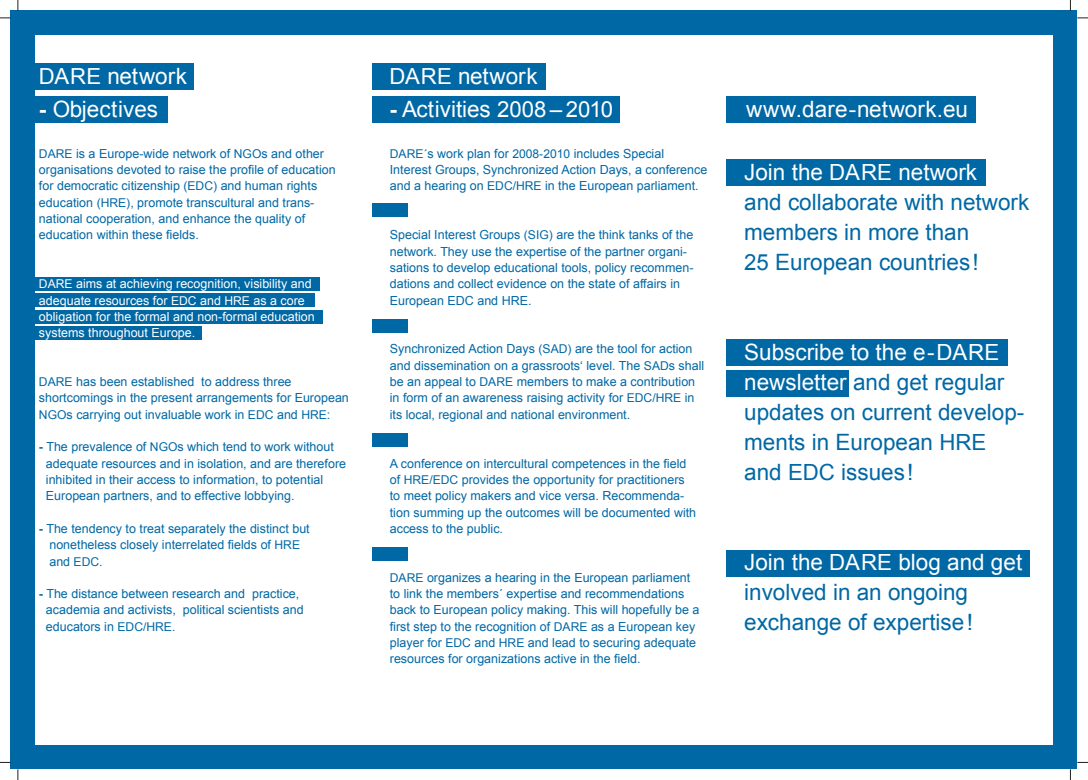
<style>
.page{position:relative;width:1088px;height:780px;background:#fff}
.page>*{position:absolute;margin:0;border:0;box-sizing:border-box;transform-origin:0 0}
.t1{font:22.5px/30px "Arial";color:#0068a5}
.t2{font:22.5px "Arial";color:#fff}
.t3{font:12.5px/16.2px "Arial";color:#0068a5}
.t4{font:12.5px/16.2px "Arial";color:#fff}
.t5{font:12.12px "Arial";color:#0068a5}
.s1{font-size:22.12px}
.s2{font-weight:700}
.s3{font-size:12.12px}
.s4{font-size:12.5px}
.s5{color:#fff}
.s6{font-size:22.25px;color:#fff}
.s7{font-size:22.25px}
</style>
<div class="page">
<div style="left:11px;top:11px;width:1065px;height:758px;background:#0068a5"></div>
<div style="left:35px;top:35px;width:1017px;height:709px;background:#fff"></div>
<div style="left:35px;top:63px;width:159px;height:27px;background:#0068a5"></div>
<div style="left:372px;top:63px;width:173px;height:27px;background:#0068a5"></div>
<div style="left:372px;top:96px;width:247px;height:26px;background:#0068a5"></div>
<div style="left:35px;top:96px;width:132px;height:26px;background:#0068a5"></div>
<div style="left:35px;top:277px;width:285px;height:13px;background:#0068a5"></div>
<div style="left:35px;top:293px;width:279px;height:13px;background:#0068a5"></div>
<div style="left:35px;top:310px;width:288px;height:13px;background:#0068a5"></div>
<div style="left:35px;top:326px;width:167px;height:14px;background:#0068a5"></div>
<div style="left:372px;top:204px;width:35px;height:13px;background:#0068a5"></div>
<div style="left:372px;top:319px;width:35px;height:13px;background:#0068a5"></div>
<div style="left:372px;top:433px;width:35px;height:13px;background:#0068a5"></div>
<div style="left:372px;top:547px;width:35px;height:13px;background:#0068a5"></div>
<div style="left:726px;top:96px;width:250px;height:26px;background:#0068a5"></div>
<div style="left:726px;top:159px;width:260px;height:27px;background:#0068a5"></div>
<div style="left:726px;top:339px;width:281px;height:27px;background:#0068a5"></div>
<div style="left:726px;top:370px;width:123px;height:26px;background:#0068a5"></div>
<div style="left:726px;top:550px;width:303px;height:26px;background:#0068a5"></div>
<h1 class="t2" style="left:39px;top:64px;width:150px"><span class="s1">DARE</span> network</h1>
<h1 class="t2" style="left:39px;top:96px;width:121px"><span class="s2">-</span> Objectives</h1>
<p class="t3" style="left:39px;top:145px;width:298px"><span class="s3">DARE</span> is a Europe-wide network of <span class="s3">NGO</span>s and other organisations devoted to raise the profile of education for democratic citizenship <span class="s3">(EDC)</span> and human rights education <span class="s3">(HRE)</span>, promote transcultural and trans&shy;national cooperation, and enhance the quality of education within these fields.</p>
<p class="t4" style="left:39px;top:276px;width:277px"><span class="s3">DARE</span> aims at achieving recognition, visibility and adequate resources for <span class="s3">EDC</span> and <span class="s3">HRE</span> as a core obligation for the formal and non-formal education systems throughout Europe.</p>
<p class="t3" style="left:39px;top:373px;width:311px"><span class="s3">DARE</span> has been established to address three shortcomings in the present arrangements for European<br><span class="s3">NGO</span>s carrying out invaluable work in <span class="s3">EDC</span> and <span class="s3">HRE</span>:</p>
<p class="t3" style="left:46px;top:439px;width:302px;text-indent:-7px"><span class="s2">-</span> The prevalence of <span class="s3">NGO</span>s which tend to work without adequate resources and in isolation, and are therefore inhibited in their access to information, to potential European partners, and to effective lobbying.</p>
<p class="t3" style="left:39px;top:520px;width:272px;text-align:center"><span class="s2">-</span> The tendency to treat separately the distinct but nonetheless closely interrelated fields of <span class="s3">HRE</span></p>
<p class="t5" style="left:49px;top:554px;width:55px"><span class="s4">and</span> EDC.</p>
<p class="t3" style="left:46px;top:585px;width:259px;text-indent:-7px"><span class="s2">-</span> The distance between research and practice, academia and activists, political scientists and educators in <span class="s3">EDC/HRE.</span></p>
<h1 class="t2" style="left:389px;top:64px;width:150px"><span class="s1">DARE</span> network</h1>
<h1 class="t2" style="left:389px;top:96px;width:225px"><span class="s2">-</span> Activities <span class="s1">2008</span> – <span class="s1">2010</span></h1>
<h1 class="t2" style="left:746px;top:96px;width:223px">www.dare-network.eu</h1>
<p class="t3" style="left:390px;top:145px;width:319px"><span class="s3">DARE´</span>s work plan for <span class="s3">2008-2010</span> includes Special<br>Interest Groups, Synchronized Action Days, a conference and a hearing on <span class="s3">EDC/HRE</span> in the European parliament.</p>
<p class="t3" style="left:390px;top:227px;width:305px">Special Interest Groups <span class="s3">(SIG)</span> are the think tanks of the network. They use the expertise of the partner organi&shy;sations to develop educational tools, policy recommen&shy;dations and collect evidence on the state of affairs in European EDC and HRE.</p>
<p class="t3" style="left:390px;top:341px;width:316px">Synchronized Action Days <span class="s3">(SAD)</span> are the tool for action and dissemination on a grassroots‘ level. The <span class="s3">SAD</span>s shall be an appeal to <span class="s3">DARE</span> members to make a contribution in form of an awareness raising activity for <span class="s3">EDC/HRE</span> in its local, regional and national environment.</p>
<p class="t3" style="left:390px;top:455px;width:308px">A conference on intercultural competences in the field of <span class="s3">HRE/EDC</span> provides the opportunity for practitioners to meet policy makers and vice versa. Recommenda&shy;tion summing up the outcomes will be documented with access to the public.</p>
<p class="t3" style="left:390px;top:569px;width:311px"><span class="s3">DARE</span> organizes a hearing in the European parliament to link the members´ expertise and recommendations back to European policy making. This will hopefully be a first step to the recognition of <span class="s3">DARE</span> as a European key player for <span class="s3">EDC</span> and <span class="s3">HRE</span> and lead to securing adequate resources for organizations active in the field.</p>
<h1 class="t1" style="left:744px;top:157px;width:287px"><span class="s5">Join the</span> <span class="s6">DARE</span> <span class="s5">network<br></span>and collaborate with network members in more than<br><span class="s7">25</span> European countries!</h1>
<h1 class="t1" style="left:744px;top:337px;width:282px"><span class="s5">Subscribe to the e-</span><span class="s6">DARE </span><span class="s5">newsletter</span> and get regular updates on current develop&shy;ments in European <span class="s7">HRE </span>and <span class="s7">EDC</span> issues!</h1>
<h1 class="t1" style="left:744px;top:547px;width:279px"><span class="s5">Join the</span> <span class="s6">DARE</span> <span class="s5">blog and get </span>involved in an ongoing exchange of expertise!</h1>
</div>
